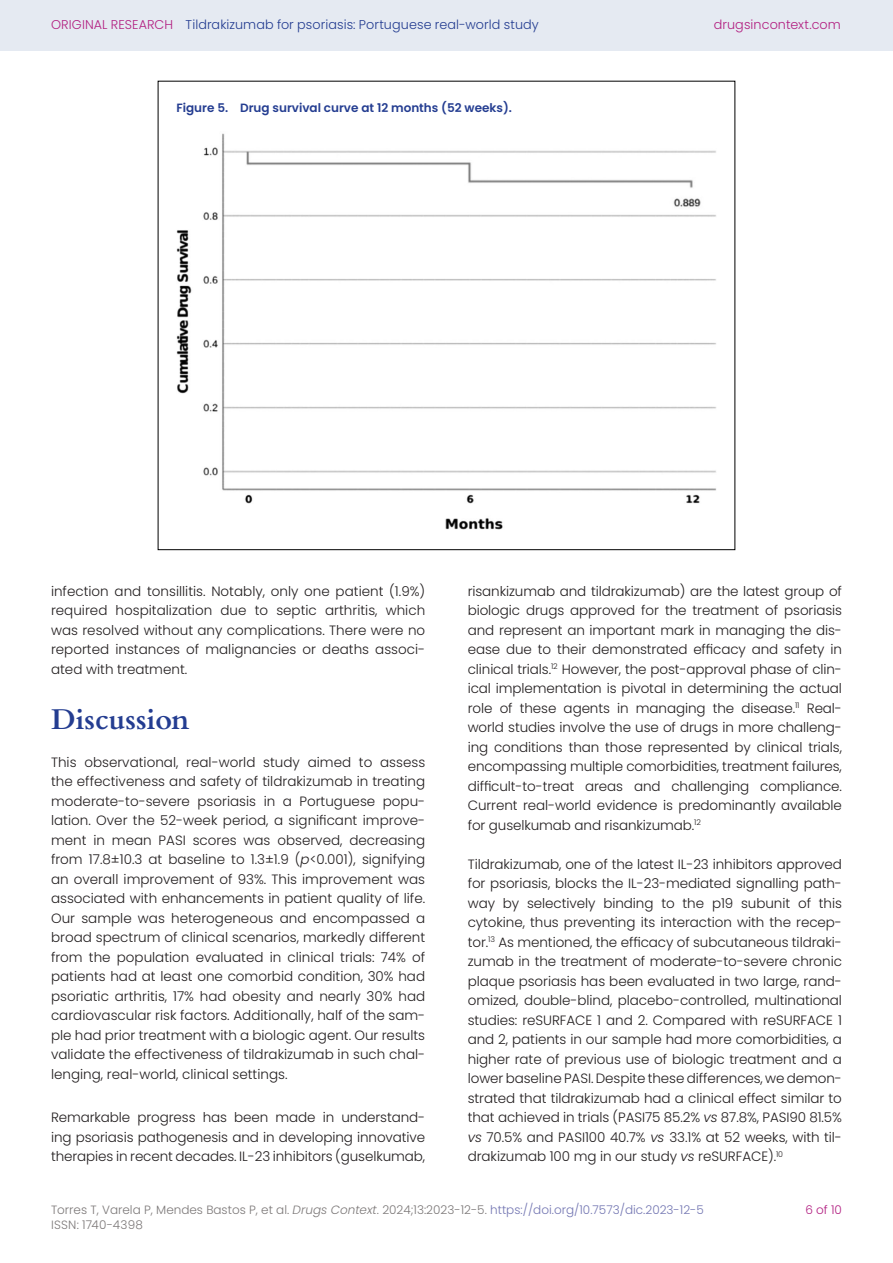
<style>
.page{position:relative;width:893px;height:1263px;background:#fff}
.page>*{position:absolute;margin:0;border:0;box-sizing:border-box;transform-origin:0 0}
.t1{font:700 28.5px "Cardo";color:#243d91}
.Body_Black{font:300 13.5px/19.5px "Poppins";letter-spacing:-.005em;color:#231f20;text-align:justify}
.Body_Black_First{font:300 13.5px/19.5px "Poppins";color:#231f20;text-align:justify}
.t2{font:300 12.75px "Poppins";letter-spacing:.01em;color:#243d91}
.t3{font:300 12.75px "Poppins";letter-spacing:.01em;color:#b21f81}
.t4{font:300 12px "Poppins";color:#7c7878}
.Figure_Table_Caption{font:600 12px "Poppins";color:#243d91}
.t5{font:300 12px "Poppins";color:#b21f81}
.s1{color:#b21f81}
.s2{font-style:italic}
.s3{color:#7376b2}
</style>
<div class="page">
<div style="left:0;top:0;width:893px;height:51px;background:#e5eaf2"></div>
<img style="left:176px;top:133px;width:540px;height:397px">
<p class="t2" style="left:51px;top:17px;width:489px"><span class="s1">ORIGINAL RESEARCH</span> Tildrakizumab for psoriasis: Portuguese real-world study</p>
<p class="t3" style="left:714px;top:17px;width:129px">drugsincontext.com</p>
<p class="Figure_Table_Caption" style="left:176px;top:101px;width:337px">Figure 5. Drug survival curve at 12 months (52 weeks).</p>
<p class="Body_Black" style="left:51px;top:581px;width:376px">infection and tonsillitis. Notably, only one patient (1.9%) required hospitalization due to septic arthritis, which was resolved without any complications. There were no reported instances of malignancies or deaths associ&shy;ated with treatment.</p>
<h1 class="t1" style="left:51px;top:697px;width:140px">Discussion</h1>
<p class="Body_Black_First" style="left:51px;top:752px;width:376px">This observational, real-world study aimed to assess the effectiveness and safety of tildrakizumab in treating moderate-to-severe psoriasis in a Portuguese popu&shy;lation. Over the 52-week period, a significant improve&shy;ment in mean PASI scores was observed, decreasing from 17.8±10.3 at baseline to 1.3±1.9 (<span class="s2">p</span>&lt;0.001), signifying an overall improvement of 93%. This improvement was associated with enhancements in patient quality of life.<br>Our sample was heterogeneous and encompassed a broad spectrum of clinical scenarios, markedly different from the population evaluated in clinical trials: 74% of patients had at least one comorbid condition, 30% had psoriatic arthritis, 17% had obesity and nearly 30% had cardiovascular risk factors. Additionally, half of the sam&shy;ple had prior treatment with a biologic agent. Our results validate the effectiveness of tildrakizumab in such chal&shy;lenging, real-world, clinical settings.</p>
<p class="Body_Black" style="left:51px;top:1108px;width:376px">Remarkable progress has been made in understand&shy;ing psoriasis pathogenesis and in developing innovative therapies in recent decades. IL-23 inhibitors (guselkumab,</p>
<p class="Body_Black" style="left:468px;top:581px;width:376px">risankizumab and tildrakizumab) are the latest group of biologic drugs approved for the treatment of psoriasis and represent an important mark in managing the dis&shy;ease due to their demonstrated efficacy and safety in clinical trials.<sup>12</sup> However, the post-approval phase of clin&shy;ical implementation is pivotal in determining the actual role of these agents in managing the disease.<sup>11</sup> Real&shy;world studies involve the use of drugs in more challeng&shy;ing conditions than those represented by clinical trials, encompassing multiple comorbidities, treatment failures, difficult-to-treat areas and challenging compliance.<br>Current real-world evidence is predominantly available for guselkumab and risankizumab.<sup>12</sup></p>
<p class="Body_Black" style="left:468px;top:854px;width:376px">Tildrakizumab, one of the latest IL-23 inhibitors approved for psoriasis, blocks the IL-23-mediated signalling path&shy;way by selectively binding to the p19 subunit of this cytokine, thus preventing its interaction with the recep&shy;tor.<sup>13</sup> As mentioned, the efficacy of subcutaneous tildraki&shy;zumab in the treatment of moderate-to-severe chronic plaque psoriasis has been evaluated in two large, rand&shy;omized, double-blind, placebo-controlled, multinational studies: reSURFACE 1 and 2. Compared with reSURFACE 1 and 2, patients in our sample had more comorbidities, a higher rate of previous use of biologic treatment and a lower baseline PASI. Despite these differences, we demon&shy;strated that tildrakizumab had a clinical effect similar to that achieved in trials (PASI75 85.2% <span class="s2">vs</span> 87.8%, PASI90 81.5% <span class="s2">vs</span> 70.5% and PASI100 40.7% <span class="s2">vs</span> 33.1% at 52 weeks, with til&shy;drakizumab 100 mg in our study <span class="s2">vs</span> reSURFACE).<sup>10</sup></p>
<p class="t4" style="left:51px;top:1203px;width:654px">Torres T, Varela P, Mendes Bastos P, et al. <span class="s2">Drugs Context</span>. 2024;13:2023-12-5. <span class="s3">https://doi.org/10.7573/dic.2023-12-5</span></p>
<p class="t5" style="left:805px;top:1203px;width:38px">6 of 10</p>
<p class="t4" style="left:51px;top:1218px;width:93px">ISSN: 1740-4398</p>
</div>
